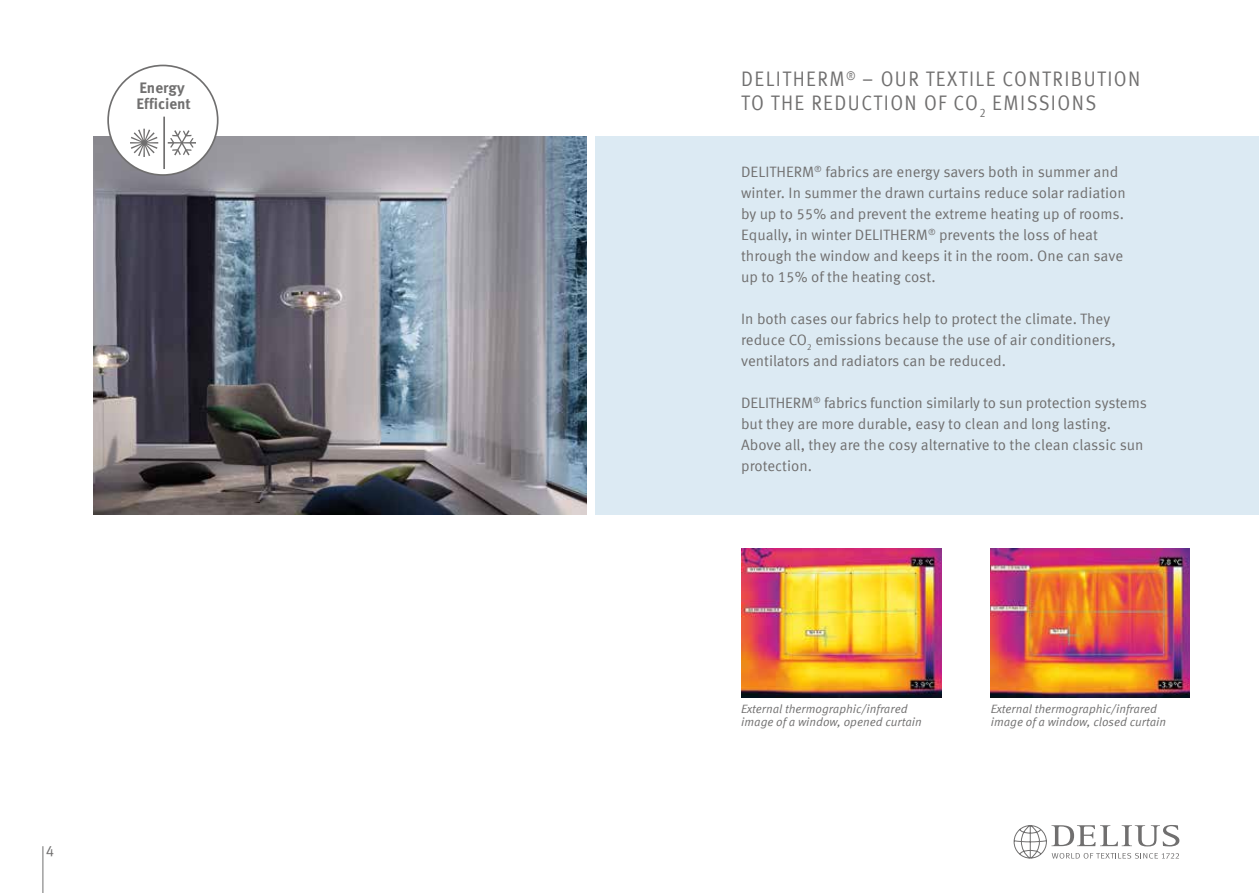
<style>
.page{position:relative;width:1259px;height:893px;background:#fff}
.page>*{position:absolute;margin:0;border:0;box-sizing:border-box;transform-origin:0 0}
.t1{font:21px/24px "Meta Offc Norm";letter-spacing:.075em;color:#706f6f;scale:.9 1}
.t2{font:700 15.15px/16.5px "Meta Offc";color:#706f6f}
.t3{font:15px/21px "Meta Offc Norm";color:#706f6f}
.t4{font:12px/12.6px "Meta Offc Norm Ita";color:#706f6f}
</style>
<div class="page">
<svg style="left:1013px;top:825px;width:166px;height:34px"></svg>
<img style="left:94px;top:136px;width:493px;height:378px">
<div style="left:595px;top:136px;width:664px;height:378px;background:#dceaf3"></div>
<div style="left:108px;top:65px;width:110px;height:110px;background:#fff;border-radius:50%"></div>
<div style="left:107px;top:65px;width:111px;height:111px;border:2px solid #706f6f;border-radius:50%"></div>
<hr style="left:163px;top:117px;width:2px;height:52px;background:#706f6f">
<svg style="left:130px;top:129px;width:28px;height:28px"></svg>
<svg style="left:168px;top:130px;width:28px;height:25px"></svg>
<hr style="left:43px;top:846px;width:1px;height:47px;background:#706f6f">
<img style="left:742px;top:549px;width:199px;height:148px">
<img style="left:990px;top:549px;width:199px;height:148px">
<p class="t2" style="left:137px;top:79px;width:56px">Energy<br>Efficient</p>
<p class="t3" style="left:46px;top:841px;width:10px">4</p>
<h1 class="t1" style="left:741px;top:68px;width:445px">DELITHERM<sup>®</sup> – OUR TEXTILE CONTRIBUTION<br>TO THE REDUCTION OF CO<sub>2</sub> EMISSIONS</h1>
<p class="t3" style="left:741px;top:162px;width:386px">DELITHERM<sup>®</sup> fabrics are energy savers both in summer and winter. In summer the drawn curtains reduce solar radiation by up to 55% and prevent the extreme heating up of rooms.<br>Equally, in winter DELITHERM<sup>®</sup> prevents the loss of heat through the window and keeps it in the room. One can save up to 15% of the heating cost.</p>
<p class="t3" style="left:741px;top:309px;width:376px">In both cases our fabrics help to protect the climate. They reduce CO<sub>2</sub> emissions because the use of air conditioners, ventilators and radiators can be reduced.</p>
<p class="t3" style="left:741px;top:393px;width:407px">DELITHERM<sup>®</sup> fabrics function similarly to sun protection systems but they are more durable, easy to clean and long lasting.<br>Above all, they are the cosy alternative to the clean classic sun protection.</p>
<p class="t4" style="left:741px;top:703px;width:182px">External thermographic/infrared image of a window, opened curtain</p>
<p class="t4" style="left:990px;top:703px;width:177px">External thermographic/infrared image of a window, closed curtain</p>
</div>
